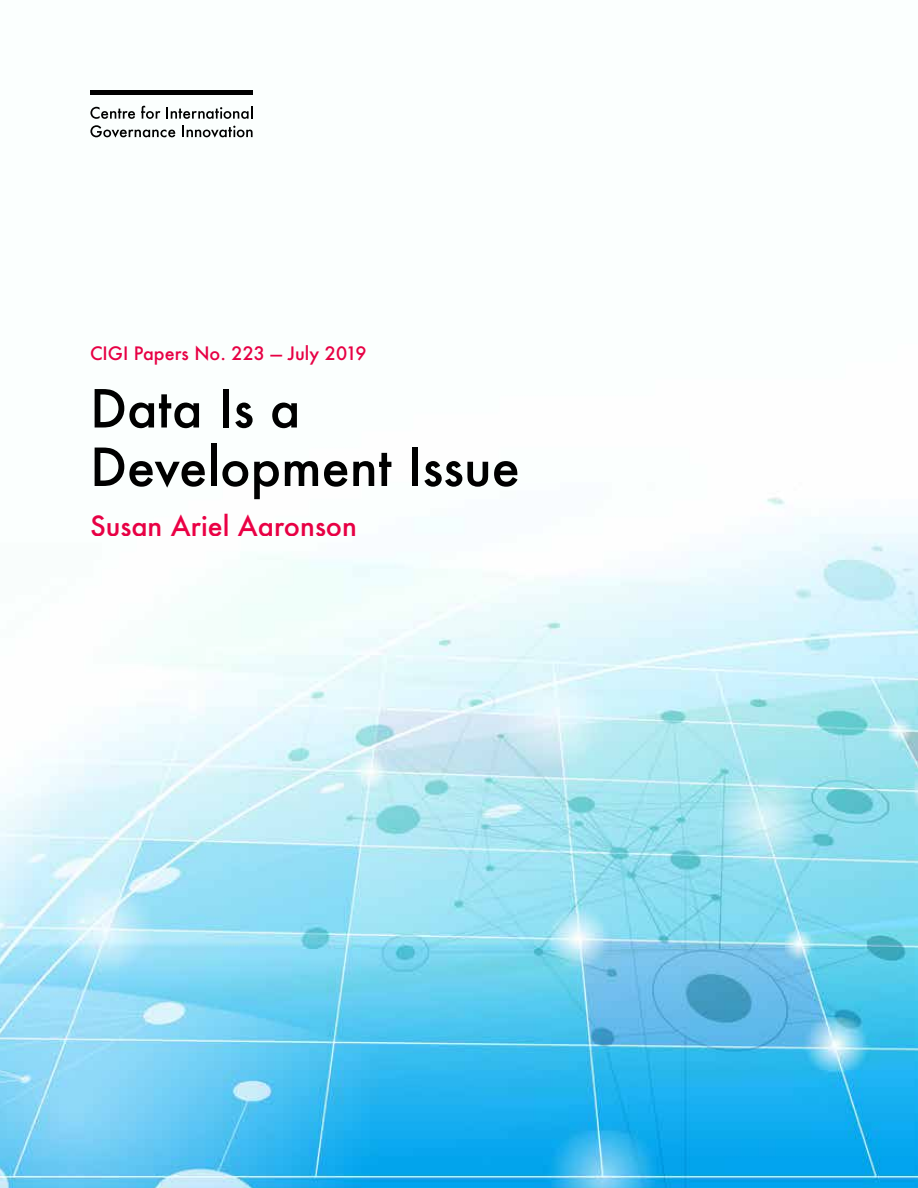
<style>
.page{position:relative;width:918px;height:1188px;background:#fff}
.page>*{position:absolute;margin:0;border:0;box-sizing:border-box;transform-origin:0 0}
.t1{font:500 51px/58.5px "Futura";color:#000}
.t2{font:500 27px "Futura";color:#eb0045}
.t3{font:500 18px "Futura";color:#eb0045}
</style>
<div class="page">
<img style="left:0;top:105px;width:918px;height:1083px">
<svg style="left:90px;top:107px;width:45px;height:12px"></svg>
<svg style="left:141px;top:106px;width:19px;height:13px"></svg>
<svg style="left:166px;top:106px;width:86px;height:13px"></svg>
<svg style="left:90px;top:125px;width:85px;height:13px"></svg>
<svg style="left:182px;top:126px;width:71px;height:12px"></svg>
<div style="left:90px;top:90px;width:163px;height:5px;background:#000"></div>
<p class="t3" style="left:90px;top:341px;width:278px">CIGI Papers No. 223 — July 2019</p>
<h1 class="t1" style="left:90px;top:379px;width:431px">Data Is a<br>Development Issue</h1>
<h2 class="t2" style="left:90px;top:507px;width:268px">Susan Ariel Aaronson</h2>
</div>
